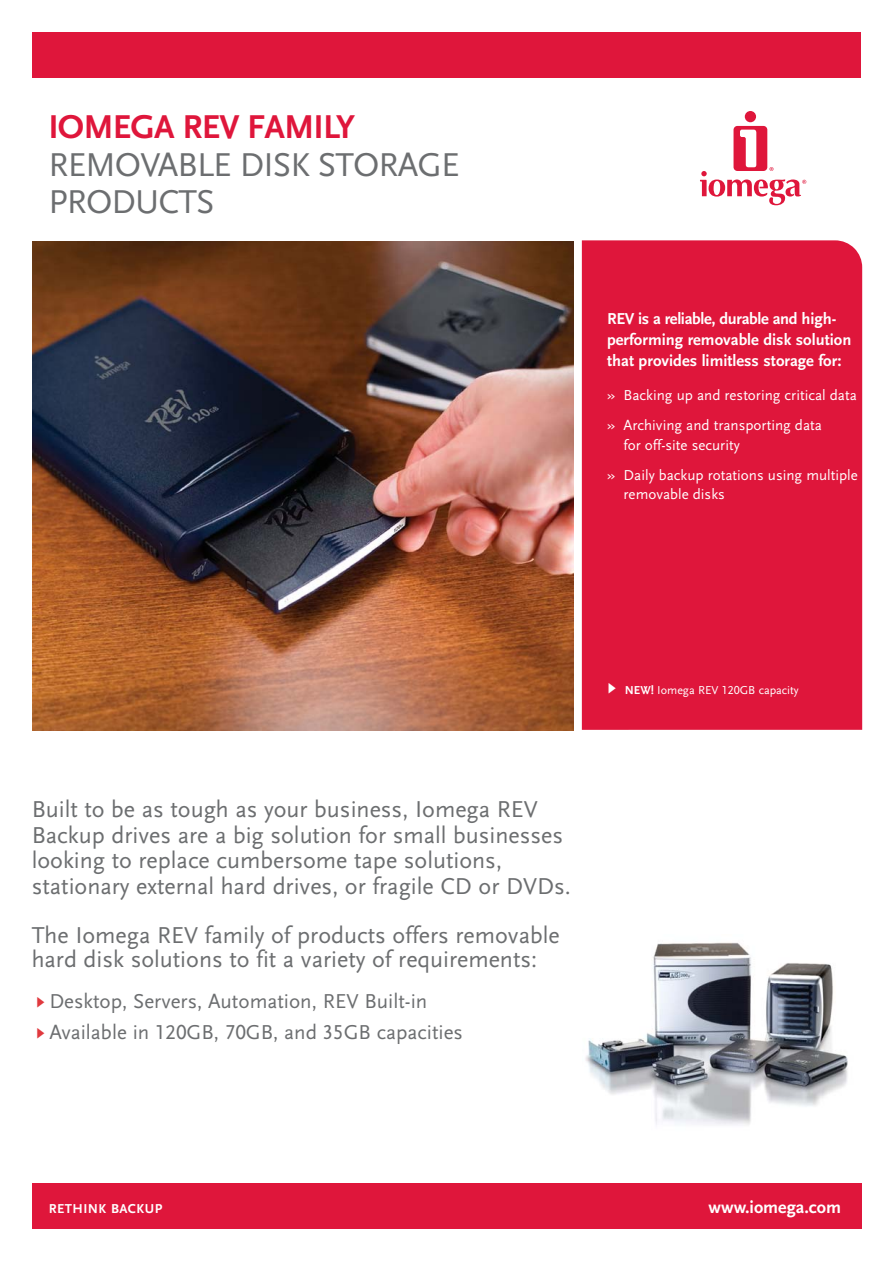
<style>
.page{position:relative;width:893px;height:1263px;background:#fff}
.page>*{position:absolute;margin:0;border:0;box-sizing:border-box;transform-origin:0 0}
.t1{font:34.5px/37.5px "Scala Sans LF";letter-spacing:-.025em;color:#6c6e70}
.t2{font:700 34.5px "Scala Sans LF";letter-spacing:-.025em;color:#df163b}
.t3{font:24px/25.5px "Scala Sans LF";color:#6c6e70}
.t4{font:21px/31.5px "Scala Sans LF";color:#6c6e70}
.t5{font:700 18px "Scala Sans LF";color:#fff}
.t6{font:700 16.5px/21px "Scala Sans LF";color:#fff}
.t7{font:15px/30px "Scala Sans LF";color:#fff}
.t8{font:700 13.5px "Scala Sans LF";letter-spacing:.035em;color:#fff}
.t9{font:12px "Scala Sans LF";color:#fff}
.s1{font-family:"Scala Sans Expert";font-size:21px}
.s2{font-weight:700}
.s3{font-family:"Scala Sans Expert";color:#e0393e}
</style>
<div class="page">
<img style="left:32px;top:241px;width:542px;height:490px">
<div style="left:582px;top:240px;width:280px;height:490px;background:#df163b"></div>
<div style="left:33px;top:33px;width:828px;height:45px;background:#df163b"></div>
<div style="left:33px;top:1183px;width:829px;height:46px;background:#df163b"></div>
<img style="left:585px;top:942px;width:263px;height:183px">
<div style="left:745px;top:111px;width:11px;height:11px;background:#df163b;border-radius:50%"></div>
<svg style="left:700px;top:126px;width:106px;height:79px"></svg>
<h1 class="t2" style="left:48px;top:114px;width:308px">IOMEGA REV FAMILY</h1>
<h1 class="t1" style="left:48px;top:149px;width:413px">REMOVABLE DISK STORAGE<br>PRODUCTS</h1>
<p class="t6" style="left:607px;top:309px;width:246px">REV is a reliable, durable and high&shy;performing removable disk solution that provides limitless storage for:</p>
<p class="t7" style="left:607px;top:382px;width:251px">» Backing up and restoring critical data » Archiving and transporting data</p>
<p class="t7" style="left:607px;top:431px;width:252px;text-indent:17px">for off-site security<br>» Daily backup rotations using multiple</p>
<p class="t7" style="left:624px;top:481px;width:103px">removable disks</p>
<p class="t9" style="left:608px;top:685px;width:193px"><span class="s1">t</span> <span class="s2">NEW!</span> Iomega REV 120GB capacity</p>
<p class="t3" style="left:32px;top:798px;width:541px">Built to be as tough as your business, Iomega REV Backup drives are a big solution for small businesses looking to replace cumbersome tape solutions, stationary external hard drives, or fragile CD or DVDs.</p>
<p class="t3" style="left:32px;top:925px;width:530px;line-height:24px">The Iomega REV family of products offers removable hard disk solutions to fit a variety of requirements:</p>
<p class="t4" style="left:36px;top:987px;width:428px"><span class="s3">t</span> Desktop, Servers, Automation, REV Built-in<br><span class="s3">t</span> Available in 120GB, 70GB, and 35GB capacities</p>
<p class="t8" style="left:49px;top:1203px;width:115px">RETHINK BACKUP</p>
<p class="t5" style="left:709px;top:1200px;width:134px">www.iomega.com</p>
</div>
